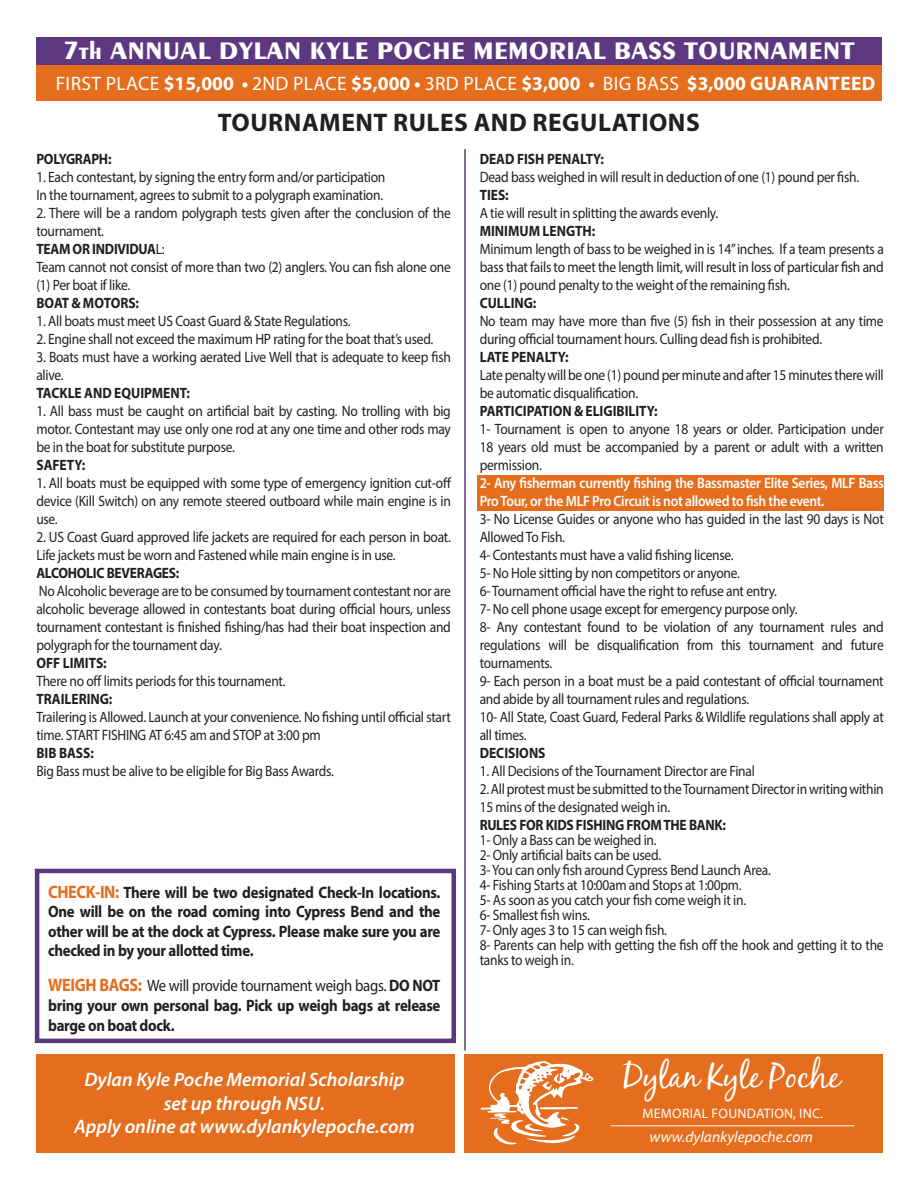
<style>
.page{position:relative;width:918px;height:1188px;background:#fff}
.page>*{position:absolute;margin:0;border:0;box-sizing:border-box;transform-origin:0 0}
.t1{font:34.35px "Black Jack";color:#fff}
.t2{font:700 25.8px "Penguin";color:#fff}
.t3{font:700 25.5px "Myriad Pro";letter-spacing:.02em;color:#231f20}
.t4{font:italic 600 19.5px "Myriad Pro";color:#fff}
.t5{font:700 19.5px "Myriad Pro";color:#fff}
.t6{font:18px "KG Ten Thousand Reasons Alt";color:#231f20}
.t7{font:700 16.5px/19.5px "Myriad Pro";letter-spacing:-.02em;color:#231f20;text-align:justify;scale:.9 1}
.t8{font:italic 15.45px "Myriad Pro";color:#fff}
.t9{font:15px/18px "Myriad Pro";letter-spacing:-.02em;color:#231f20;scale:.9 1}
.t10{font:700 15px "Myriad Pro";color:#231f20;scale:.9 1}
.t11{font:600 15px/18px "Myriad Pro";letter-spacing:-.02em;color:#fff;scale:.9 1}
.t12{font:700 15px "Myriad Pro";letter-spacing:-.02em;color:#231f20;scale:.9 1}
.t13{font:13.8px "Myriad Pro";letter-spacing:.02em;color:#fff}
.s1{font-weight:400}
.s2{font-size:18px;color:#e46e1e}
</style>
<div class="page">
<div style="left:477px;top:475px;width:407px;height:35px;background:#e46e1e"></div>
<div style="left:35px;top:869px;width:421px;height:174px;border:4px solid #5c3881"></div>
<div style="left:464px;top:1054px;width:419px;height:98px;background:#e46e1e"></div>
<div style="left:36px;top:37px;width:846px;height:43px;background:#5c3881"></div>
<div style="left:36px;top:66px;width:846px;height:35px;background:#e46e1e"></div>
<div style="left:36px;top:1054px;width:418px;height:99px;background:#e46e1e"></div>
<hr style="left:464px;top:149px;width:2px;height:902px;background:#5c3881">
<hr style="left:611px;top:1125px;width:243px;height:1px;background:#fff">
<svg style="left:481px;top:1061px;width:113px;height:84px"></svg>
<p class="t2" style="left:63px;top:35px;width:793px">7th ANNUAL DYLAN KYLE POCHE MEMORIAL BASS TOURNAMENT</p>
<p class="t5" style="left:56px;top:71px;width:821px"><span class="s1">FIRST PLACE</span> $15,000 • <span class="s1">2ND PLACE</span> $5,000 • <span class="s1">3RD PLACE</span> $3,000 • <span class="s1">BIG BASS</span> $3,000 GUARANTEED</p>
<p class="t3" style="left:218px;top:106px;width:483px">TOURNAMENT RULES AND REGULATIONS</p>
<p class="t12" style="left:36px;top:149px;width:85px">POLYGRAPH:</p>
<p class="t9" style="left:36px;top:167px;width:389px">1. Each contestant, by signing the entry form and/or participation</p>
<p class="t9" style="left:36px;top:185px;width:387px">In the tournament, agrees to submit to a polygraph examination.</p>
<p class="t9" style="left:36px;top:203px;width:462px">2. There will be a random polygraph tests given after the conclusion of the tournament.</p>
<p class="t12" style="left:36px;top:239px;width:144px">TEAM OR INDIVIDUA<span class="s1">L:</span></p>
<p class="t9" style="left:36px;top:257px;width:462px">Team cannot not consist of more than two (2) anglers. You can fish alone one (1) Per boat if like.</p>
<p class="t10" style="left:36px;top:293px;width:116px">BOAT &amp; MOTORS:</p>
<p class="t9" style="left:36px;top:311px;width:351px">1. All boats must meet US Coast Guard &amp; State Regulations.</p>
<p class="t9" style="left:36px;top:329px;width:443px">2. Engine shall not exceed the maximum HP rating for the boat that’s used.</p>
<p class="t9" style="left:36px;top:347px;width:462px">3. Boats must have a working aerated Live Well that is adequate to keep fish alive.</p>
<p class="t10" style="left:36px;top:383px;width:172px">TACKLE AND EQUIPMENT:</p>
<p class="t9" style="left:36px;top:401px;width:462px;text-align:justify">1. All bass must be caught on artificial bait by casting. No trolling with big motor. Contestant may use only one rod at any one time and other rods may be in the boat for substitute purpose.</p>
<p class="t10" style="left:36px;top:455px;width:56px">SAFETY:</p>
<p class="t9" style="left:36px;top:473px;width:463px;text-align:justify">1. All boats must be equipped with some type of emergency ignition cut-off device (Kill Switch) on any remote steered outboard while main engine is in use.</p>
<p class="t9" style="left:36px;top:527px;width:462px">2. US Coast Guard approved life jackets are required for each person in boat.<br>Life jackets must be worn and Fastened while main engine is in use.</p>
<p class="t12" style="left:36px;top:563px;width:160px">ALCOHOLIC BEVERAGES:</p>
<p class="t9" style="left:36px;top:581px;width:462px;text-align:justify">No Alcoholic beverage are to be consumed by tournament contestant nor are alcoholic beverage allowed in contestants boat during official hours, unless tournament contestant is finished fishing/has had their boat inspection and polygraph for the tournament day.</p>
<p class="t10" style="left:36px;top:653px;width:80px">OFF LIMITS:</p>
<p class="t9" style="left:36px;top:671px;width:278px">There no off limits periods for this tournament.</p>
<p class="t10" style="left:36px;top:689px;width:86px">TRAILERING:</p>
<p class="t9" style="left:36px;top:707px;width:462px">Trailering is Allowed. Launch at your convenience. No fishing until official start time. START FISHING AT 6:45 am and STOP at 3:00 pm</p>
<p class="t10" style="left:36px;top:743px;width:65px">BIB BASS:</p>
<p class="t9" style="left:36px;top:761px;width:332px">Big Bass must be alive to be eligible for Big Bass Awards.</p>
<p class="t7" style="left:48px;top:882px;width:437px"><span class="s2">CHECK-IN:</span> There will be two designated Check-In locations.<br>One will be on the road coming into Cypress Bend and the other will be at the dock at Cypress. Please make sure you are checked in by your allotted time.</p>
<p class="t7" style="left:48px;top:975px;width:437px"><span class="s2">WEIGH BAGS:</span> <span class="s1">We will provide tournament weigh bags.</span> DO NOT bring your own personal bag. Pick up weigh bags at release barge on boat dock.</p>
<p class="t6" style="left:47px;top:927px;width:5px">.</p>
<p class="t4" style="left:84px;top:1067px;width:321px">Dylan Kyle Poche Memorial Scholarship</p>
<p class="t4" style="left:164px;top:1091px;width:163px">set up through NSU.</p>
<p class="t4" style="left:74px;top:1114px;width:342px">Apply online at www.dylankylepoche.com</p>
<p class="t10" style="left:480px;top:149px;width:140px">DEAD FISH PENALTY:</p>
<p class="t9" style="left:480px;top:167px;width:423px">Dead bass weighed in will result in deduction of one (1) pound per fish.</p>
<p class="t10" style="left:480px;top:185px;width:34px">TIES:</p>
<p class="t9" style="left:480px;top:203px;width:267px">A tie will result in splitting the awards evenly.</p>
<p class="t10" style="left:480px;top:221px;width:130px">MINIMUM LENGTH:</p>
<p class="t9" style="left:480px;top:239px;width:451px;text-align:justify">Minimum length of bass to be weighed in is 14” inches. If a team presents a bass that fails to meet the length limit, will result in loss of particular fish and one (1) pound penalty to the weight of the remaining fish.</p>
<p class="t10" style="left:480px;top:293px;width:65px">CULLING:</p>
<p class="t9" style="left:480px;top:311px;width:450px">No team may have more than five (5) fish in their possession at any time during official tournament hours. Culling dead fish is prohibited.</p>
<p class="t10" style="left:480px;top:347px;width:100px">LATE PENALTY:</p>
<p class="t9" style="left:480px;top:365px;width:451px">Late penalty will be one (1) pound per minute and after 15 minutes there will be automatic disqualification.</p>
<p class="t10" style="left:480px;top:401px;width:199px">PARTICIPATION &amp; ELIGIBILITY:</p>
<p class="t9" style="left:480px;top:419px;width:451px;text-align:justify">1- Tournament is open to anyone 18 years or older. Participation under 18 years old must be accompanied by a parent or adult with a written permission.</p>
<p class="t11" style="left:480px;top:473px;width:451px">2- Any fisherman currently fishing the Bassmaster Elite Series, MLF Bass<br>Pro Tour, or the MLF Pro Circuit is not allowed to fish the event.</p>
<p class="t9" style="left:480px;top:509px;width:451px">3- No License Guides or anyone who has guided in the last 90 days is Not<br>Allowed To Fish.</p>
<p class="t9" style="left:480px;top:545px;width:284px">4- Contestants must have a valid fishing license.</p>
<p class="t9" style="left:480px;top:563px;width:291px">5- No Hole sitting by non competitors or anyone.</p>
<p class="t9" style="left:480px;top:581px;width:332px">6- Tournament official have the right to refuse ant entry.</p>
<p class="t9" style="left:480px;top:599px;width:355px">7- No cell phone usage except for emergency purpose only.</p>
<p class="t9" style="left:480px;top:617px;width:450px;text-align:justify">8- Any contestant found to be violation of any tournament rules and regulations will be disqualification from this tournament and future tournaments.</p>
<p class="t9" style="left:480px;top:671px;width:450px">9- Each person in a boat must be a paid contestant of official tournament and abide by all tournament rules and regulations.</p>
<p class="t9" style="left:480px;top:707px;width:451px">10- All State, Coast Guard, Federal Parks &amp; Wildlife regulations shall apply at all times.</p>
<p class="t10" style="left:480px;top:743px;width:75px">DECISIONS</p>
<p class="t9" style="left:480px;top:761px;width:307px">1. All Decisions of the Tournament Director are Final</p>
<p class="t9" style="left:480px;top:779px;width:450px">2. All protest must be submitted to the Tournament Director in writing within<br>15 mins of the designated weigh in.</p>
<p class="t12" style="left:480px;top:815px;width:275px">RULES FOR KIDS FISHING FROM THE BANK:</p>
<p class="t9" style="left:480px;top:830px;width:198px">1- Only a Bass can be weighed in.</p>
<p class="t9" style="left:480px;top:845px;width:203px">2- Only artificial baits can be used.</p>
<p class="t9" style="left:480px;top:860px;width:325px">3- You can only fish around Cypress Bend Launch Area.</p>
<p class="t9" style="left:480px;top:875px;width:293px">4- Fishing Starts at 10:00am and Stops at 1:00pm.</p>
<p class="t9" style="left:480px;top:890px;width:298px">5- As soon as you catch your fish come weigh it in.</p>
<p class="t9" style="left:480px;top:905px;width:124px">6- Smallest fish wins.</p>
<p class="t9" style="left:480px;top:920px;width:210px">7- Only ages 3 to 15 can weigh fish.</p>
<p class="t9" style="left:480px;top:937px;width:450px;line-height:15px">8- Parents can help with getting the fish off the hook and getting it to the tanks to weigh in.</p>
<p class="t1" style="left:623px;top:1055px;width:219px">Dylan Kyle Poche</p>
<p class="t13" style="left:643px;top:1105px;width:182px">MEMORIAL FOUNDATION, INC.</p>
<p class="t8" style="left:650px;top:1127px;width:165px">www.dylankylepoche.com</p>
</div>
